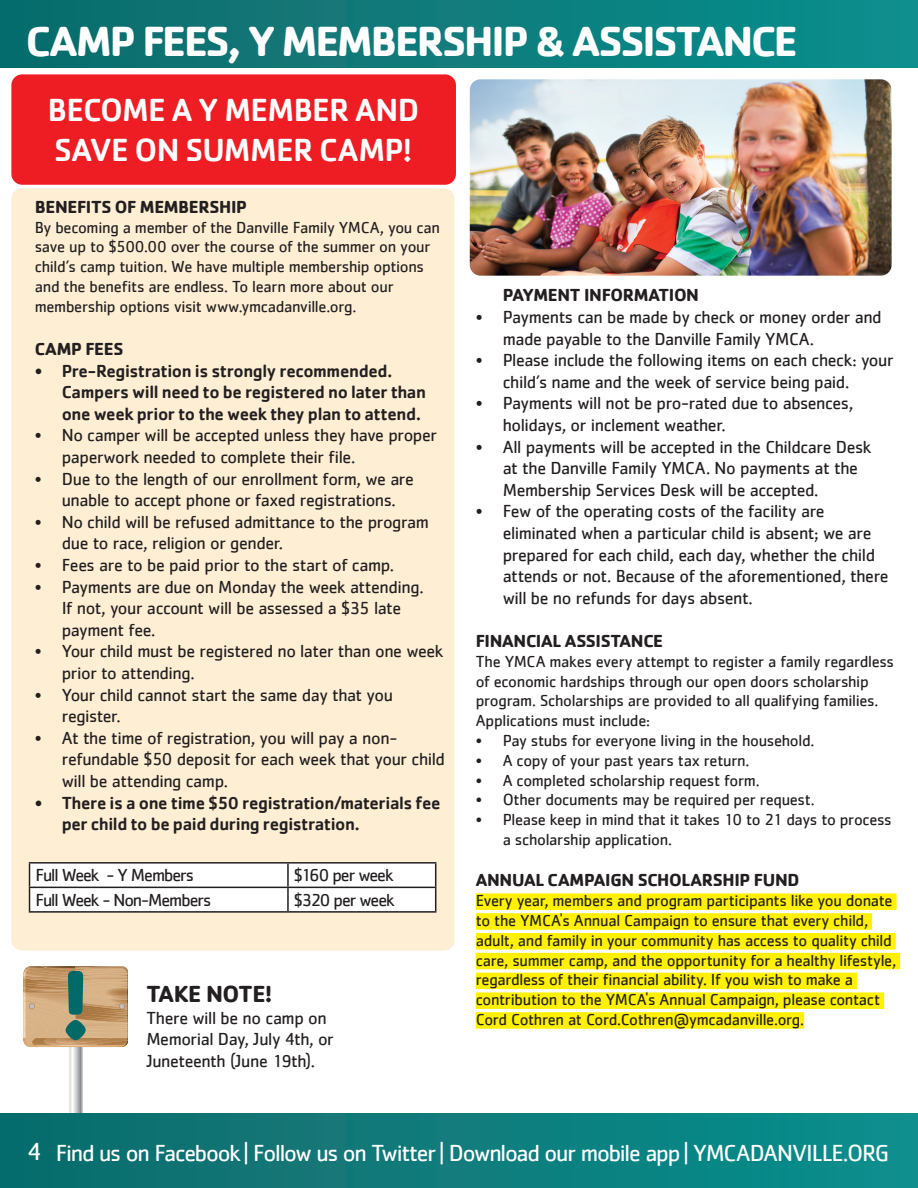
<style>
.page{position:relative;width:918px;height:1188px;background:#fff}
.page>*{position:absolute;margin:0;border:0;box-sizing:border-box;transform-origin:0 0}
.t1{font:700 100.95px "Cachet";color:#016a69}
.t2{font:700 43.5px "Cachet";letter-spacing:-.05em;color:#fff}
.t3{font:500 33px/39.6px "Cachet";letter-spacing:-.025em;color:#fff}
.t4{font:24px "Cachet";letter-spacing:-.05em;color:#fff}
.t5{font:700 24px "Cachet";letter-spacing:-.02em;color:#231f20}
.t6{font:18px/21.6px "Cachet";letter-spacing:-.025em;color:#231f20}
.t7{font:500 18px/21.6px "Cachet";letter-spacing:-.02em;color:#231f20}
.t8{font:700 18px "Cachet";letter-spacing:-.02em;color:#231f20}
.t9{font:18px "Cachet";letter-spacing:-.06em;color:#231f20}
.t10{font:16.5px/19.8px "Cachet";letter-spacing:-.02em;color:#231f20}
.s1{font-size:25.5px}
</style>
<div class="page">
<div style="left:0;top:0;width:918px;height:68px;background:linear-gradient(to right,#0e6b6b,#0c8e8e)"></div>
<div style="left:0;top:1114px;width:918px;height:74px;background:linear-gradient(to right,#0e6b6b,#0c8e8e)"></div>
<div style="left:11px;top:188px;width:444px;height:763px;background:#feefd4;border-radius:11px"></div>
<div style="left:11px;top:74px;width:445px;height:111px;background:#ee1d23;border-radius:11px"></div>
<svg style="left:69px;top:1047px;width:13px;height:66px"></svg>
<svg style="left:23px;top:966px;width:105px;height:81px;background:#cba376"></svg>
<hr style="left:29px;top:862px;width:259px;height:2px;background:#231f20">
<hr style="left:288px;top:862px;width:148px;height:2px;background:#231f20">
<svg style="left:29px;top:863px;width:407px;height:48px;background:#f3f3f3"></svg>
<hr style="left:29px;top:911px;width:259px;height:2px;background:#231f20">
<hr style="left:288px;top:911px;width:148px;height:2px;background:#231f20">
<div style="left:476px;top:893px;width:421px;height:17px;background:#fff101"></div>
<div style="left:476px;top:913px;width:396px;height:17px;background:#fff101"></div>
<div style="left:476px;top:933px;width:420px;height:17px;background:#fff101"></div>
<div style="left:476px;top:953px;width:424px;height:16px;background:#fff101"></div>
<div style="left:476px;top:973px;width:381px;height:16px;background:#fff101"></div>
<div style="left:476px;top:992px;width:408px;height:17px;background:#fff101"></div>
<div style="left:476px;top:1012px;width:328px;height:17px;background:#fff101"></div>
<img style="left:470px;top:79px;width:422px;height:197px">
<p class="t2" style="left:26px;top:13px;width:774px">CAMP FEES, Y MEMBERSHIP &amp; ASSISTANCE</p>
<p class="t3" style="left:47px;top:90px;width:373px">BECOME A Y MEMBER AND<br>SAVE ON SUMMER CAMP!</p>
<p class="t8" style="left:35px;top:195px;width:214px">BENEFITS OF MEMBERSHIP</p>
<p class="t10" style="left:35px;top:217px;width:407px">By becoming a member of the Danville Family YMCA, you can save up to $500.00 over the course of the summer on your child’s camp tuition. We have multiple membership options and the benefits are endless. To learn more about our membership options visit www.ymcadanville.org.</p>
<p class="t8" style="left:35px;top:337px;width:90px">CAMP FEES</p>
<p class="t7" style="left:62px;top:359px;width:366px;text-indent:-27px">• Pre-Registration is strongly recommended.<br>Campers will need to be registered no later than one week prior to the week they plan to attend.</p>
<p class="t6" style="left:62px;top:424px;width:377px;text-indent:-27px">• No camper will be accepted unless they have proper paperwork needed to complete their file.</p>
<p class="t6" style="left:35px;top:467px;width:381px;text-align:center">• Due to the length of our enrollment form, we are unable to accept phone or faxed registrations.</p>
<p class="t6" style="left:62px;top:511px;width:369px;text-indent:-27px">• No child will be refused admittance to the program due to race, religion or gender.</p>
<p class="t6" style="left:35px;top:554px;width:361px">• Fees are to be paid prior to the start of camp.</p>
<p class="t6" style="left:62px;top:575px;width:363px;text-indent:-27px">• Payments are due on Monday the week attending.<br>If not, your account will be assessed a $35 late payment fee.</p>
<p class="t6" style="left:62px;top:640px;width:383px;text-indent:-27px">• Your child must be registered no later than one week prior to attending.</p>
<p class="t6" style="left:62px;top:683px;width:333px;text-indent:-27px">• Your child cannot start the same day that you register.</p>
<p class="t6" style="left:62px;top:727px;width:385px;text-indent:-27px">• At the time of registration, you will pay a non&shy;refundable $50 deposit for each week that your child will be attending camp.</p>
<p class="t7" style="left:62px;top:791px;width:380px;text-indent:-27px">• There is a one time $50 registration/materials fee per child to be paid during registration.</p>
<p class="t9" style="left:36px;top:865px;width:160px">Full Week - Y Members</p>
<p class="t9" style="left:294px;top:865px;width:101px">$160 per week</p>
<p class="t9" style="left:36px;top:889px;width:177px">Full Week - Non-Members</p>
<p class="t9" style="left:294px;top:889px;width:102px">$320 per week</p>
<p class="t1" style="left:60px;top:939px;width:34px">!</p>
<p class="t5" style="left:146px;top:978px;width:128px">TAKE NOTE!</p>
<p class="t6" style="left:146px;top:1007px;width:189px">There will be no camp on<br>Memorial Day, July 4th, or<br>Juneteenth (June 19th).</p>
<p class="t8" style="left:503px;top:284px;width:198px">PAYMENT INFORMATION</p>
<p class="t6" style="left:503px;top:306px;width:380px;text-indent:-27px">• Payments can be made by check or money order and made payable to the Danville Family YMCA.</p>
<p class="t6" style="left:503px;top:349px;width:392px;text-indent:-27px">• Please include the following items on each check: your child’s name and the week of service being paid.</p>
<p class="t6" style="left:503px;top:392px;width:352px;text-indent:-27px">• Payments will not be pro-rated due to absences, holidays, or inclement weather.</p>
<p class="t6" style="left:503px;top:435px;width:370px;text-indent:-27px">• All payments will be accepted in the Childcare Desk at the Danville Family YMCA. No payments at the<br>Membership Services Desk will be accepted.</p>
<p class="t6" style="left:503px;top:500px;width:387px;text-indent:-27px">• Few of the operating costs of the facility are eliminated when a particular child is absent; we are prepared for each child, each day, whether the child attends or not. Because of the aforementioned, there will be no refunds for days absent.</p>
<p class="t8" style="left:476px;top:629px;width:189px">FINANCIAL ASSISTANCE</p>
<p class="t10" style="left:476px;top:651px;width:420px">The YMCA makes every attempt to register a family regardless of economic hardships through our open doors scholarship program. Scholarships are provided to all qualifying families.<br>Applications must include:</p>
<p class="t10" style="left:476px;top:730px;width:340px">• Pay stubs for everyone living in the household.</p>
<p class="t10" style="left:476px;top:750px;width:275px">• A copy of your past years tax return.</p>
<p class="t10" style="left:476px;top:770px;width:285px">• A completed scholarship request form.</p>
<p class="t10" style="left:476px;top:790px;width:340px">• Other documents may be required per request.</p>
<p class="t10" style="left:503px;top:809px;width:390px;text-indent:-27px">• Please keep in mind that it takes 10 to 21 days to process a scholarship application.</p>
<p class="t8" style="left:476px;top:869px;width:325px">ANNUAL CAMPAIGN SCHOLARSHIP FUND</p>
<p class="t10" style="left:476px;top:890px;width:422px">Every year, members and program participants like you donate to the YMCA's Annual Campaign to ensure that every child, adult, and family in your community has access to quality child care, summer camp, and the opportunity for a healthy lifestyle, regardless of their financial ability. If you wish to make a contribution to the YMCA's Annual Campaign, please contact Cord Cothren at Cord.Cothren@ymcadanville.org.</p>
<h3 class="t4" style="left:27px;top:1139px;width:864px"><span class="s1">4</span> Find us on Facebook | Follow us on Twitter | Download our mobile app | YMCADANVILLE.ORG</h3>
</div>
